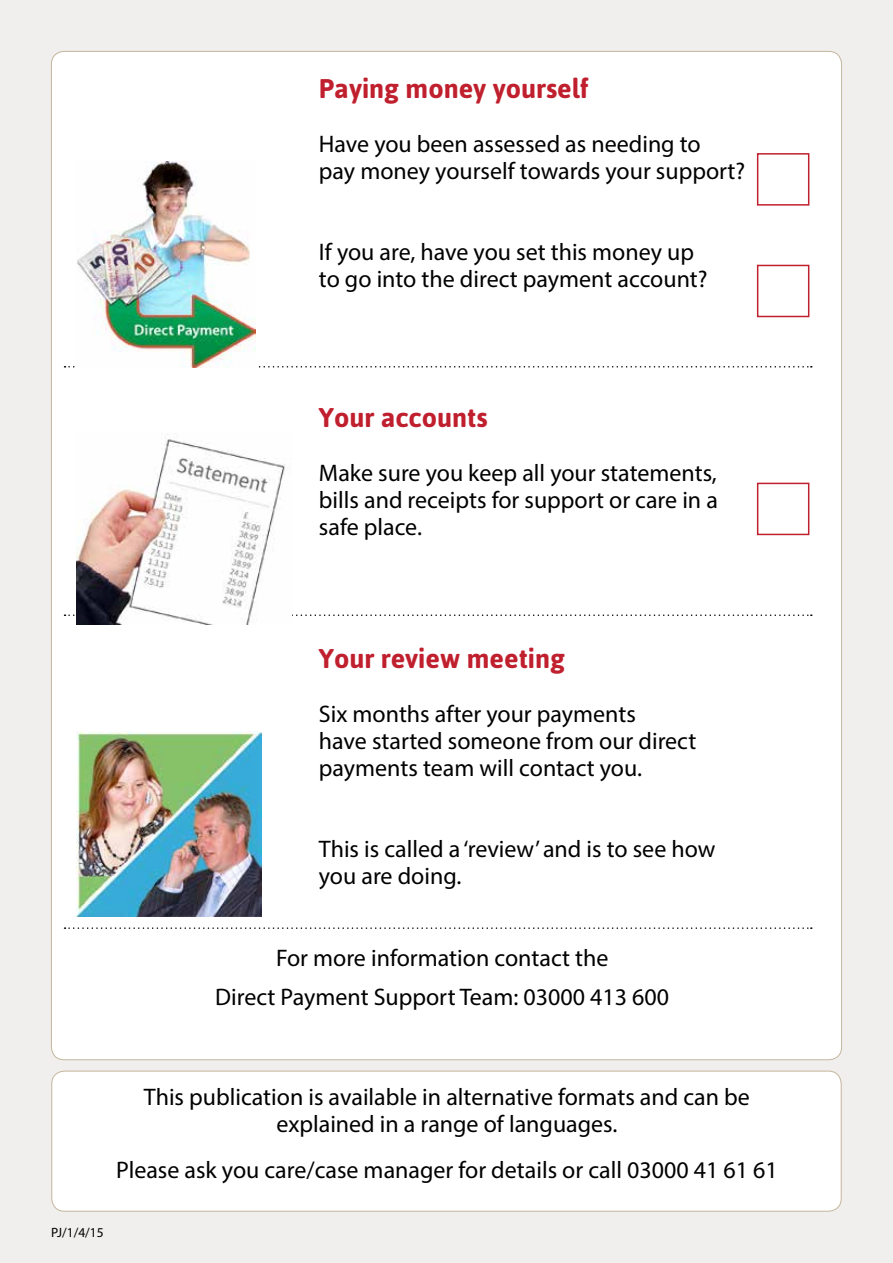
<style>
.page{position:relative;width:893px;height:1263px;background:#f1efee}
.page>*{position:absolute;margin:0;border:0;box-sizing:border-box;transform-origin:0 0}
.t1{font:700 27px "Asap";color:#c01f2e}
.t2{font:24px/27px "Myriad Pro";color:#000}
.t3{font:13.5px "Myriad Pro";color:#000}
</style>
<div class="page">
<div style="left:51px;top:51px;width:791px;height:1009px;background:#fff;border-radius:13px"></div>
<svg style="left:65px;top:366px;width:747px;height:2px"></svg>
<svg style="left:65px;top:614px;width:747px;height:2px"></svg>
<svg style="left:65px;top:927px;width:747px;height:2px"></svg>
<div style="left:757px;top:153px;width:52px;height:53px;border:2px solid #c01f2e"></div>
<div style="left:757px;top:483px;width:52px;height:52px;border:2px solid #c01f2e"></div>
<img style="left:77px;top:433px;width:214px;height:191px">
<img style="left:77px;top:731px;width:184px;height:185px">
<div style="left:52px;top:1071px;width:789px;height:140px;background:#fff;border-radius:13px"></div>
<div style="left:51px;top:1071px;width:791px;height:140px;border:1px solid #c4b69c;border-radius:13px"></div>
<img style="left:77px;top:162px;width:179px;height:206px">
<div style="left:757px;top:265px;width:52px;height:52px;border:2px solid #c01f2e"></div>
<p class="t1" style="left:319px;top:72px;width:271px">Paying money yourself</p>
<p class="t2" style="left:319px;top:130px;width:428px">Have you been assessed as needing to<br>pay money yourself towards your support?</p>
<p class="t2" style="left:319px;top:238px;width:390px">If you are, have you set this money up to go into the direct payment account?</p>
<p class="t1" style="left:319px;top:402px;width:170px">Your accounts</p>
<p class="t2" style="left:319px;top:459px;width:400px;text-align:justify">Make sure you keep all your statements, bills and receipts for support or care in a safe place.</p>
<p class="t1" style="left:319px;top:643px;width:247px">Your review meeting</p>
<p class="t2" style="left:319px;top:700px;width:379px">Six months after your payments<br>have started someone from our direct payments team will contact you.</p>
<p class="t2" style="left:319px;top:835px;width:398px">This is called a ‘review’ and is to see how you are doing.</p>
<p class="t2" style="left:215px;top:938px;width:455px;line-height:39px;text-align:center">For more information contact the<br>Direct Payment Support Team: 03000 413 600</p>
<p class="t2" style="left:144px;top:1082px;width:607px;text-align:center">This publication is available in alternative formats and can be explained in a range of languages.</p>
<p class="t2" style="left:116px;top:1156px;width:663px">Please ask you care/case manager for details or call 03000 41 61 61</p>
<p class="t3" style="left:51px;top:1224px;width:54px">PJ/1/4/15</p>
</div>
